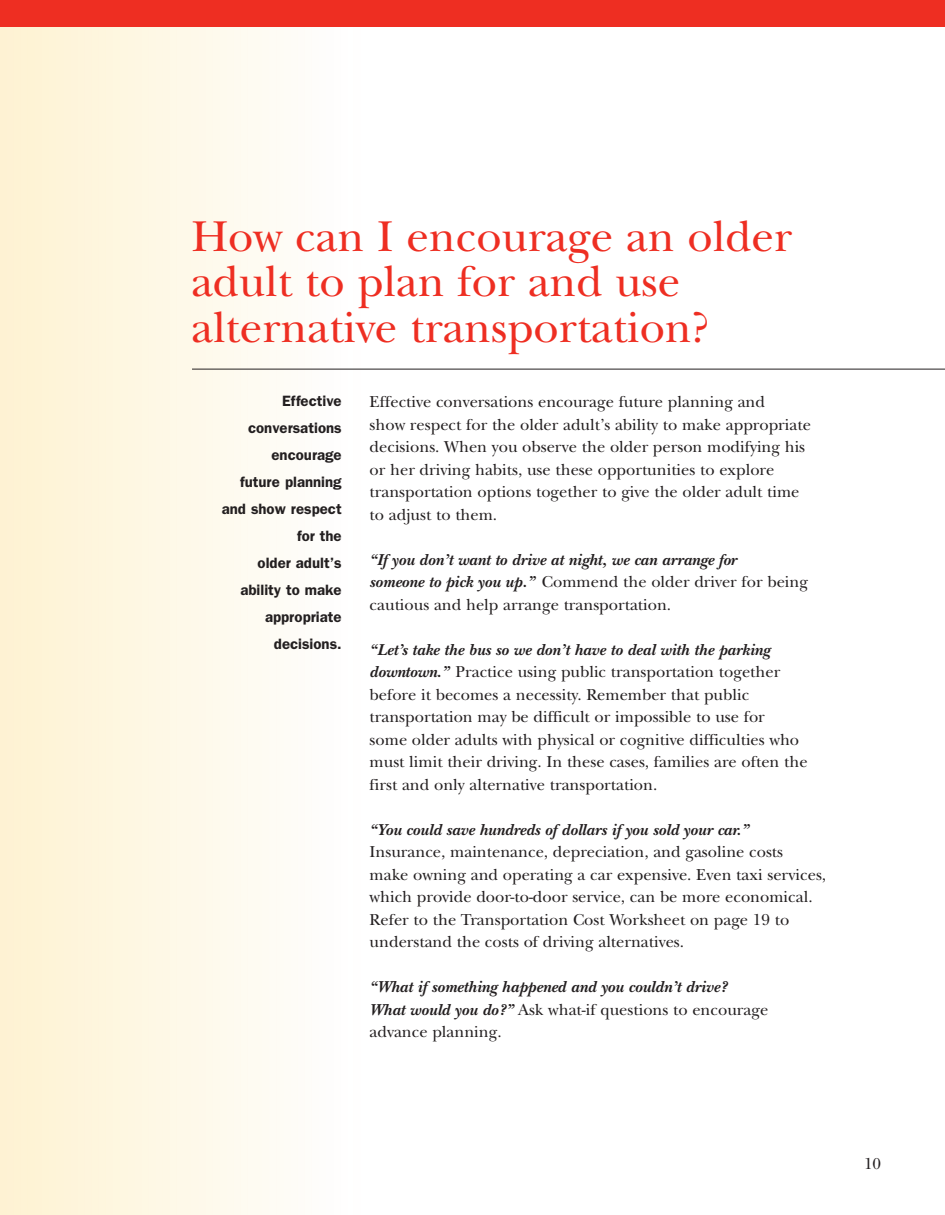
<style>
.page{position:relative;width:945px;height:1215px;background:#fff}
.page>*{position:absolute;margin:0;border:0;box-sizing:border-box;transform-origin:0 0}
.t1{font:45px/45.8px "New Baskerville";color:#ee2e22}
.t2{font:16.5px/22.5px "New Baskerville";color:#231f20}
.t3{font:italic 700 16.5px/22.5px "New Baskerville";color:#231f20}
.t4{font:600 15px/27px "Franklin Gothic";color:#231f20;text-align:right}
.s1{font-weight:700;font-style:italic}
.s2{font-weight:400;font-style:normal}
</style>
<div class="page">
<div style="left:0;top:0;width:9px;height:1215px;background:#fef2d3"></div>
<div style="left:3px;top:0;width:14px;height:1215px;background:#fef2d4"></div>
<div style="left:17px;top:0;width:14px;height:1215px;background:#fef3d5"></div>
<div style="left:25px;top:0;width:13px;height:1215px;background:#fef3d5"></div>
<div style="left:32px;top:0;width:13px;height:1215px;background:#fef3d6"></div>
<div style="left:39px;top:0;width:13px;height:1215px;background:#fef4d7"></div>
<div style="left:46px;top:0;width:13px;height:1215px;background:#fef4d8"></div>
<div style="left:53px;top:0;width:13px;height:1215px;background:#fef4d9"></div>
<div style="left:60px;top:0;width:13px;height:1215px;background:#fef4da"></div>
<div style="left:67px;top:0;width:13px;height:1215px;background:#fef4db"></div>
<div style="left:74px;top:0;width:14px;height:1215px;background:#fef5dc"></div>
<div style="left:88px;top:0;width:14px;height:1215px;background:#fef6dd"></div>
<div style="left:96px;top:0;width:13px;height:1215px;background:#fef6de"></div>
<div style="left:103px;top:0;width:13px;height:1215px;background:#fef6df"></div>
<div style="left:110px;top:0;width:13px;height:1215px;background:#fef7e0"></div>
<div style="left:117px;top:0;width:13px;height:1215px;background:#fef7e1"></div>
<div style="left:124px;top:0;width:13px;height:1215px;background:#fef7e2"></div>
<div style="left:131px;top:0;width:13px;height:1215px;background:#fef7e3"></div>
<div style="left:138px;top:0;width:14px;height:1215px;background:#fef8e4"></div>
<div style="left:152px;top:0;width:14px;height:1215px;background:#fef8e6"></div>
<div style="left:160px;top:0;width:13px;height:1215px;background:#fef8e6"></div>
<div style="left:167px;top:0;width:13px;height:1215px;background:#fef9e8"></div>
<div style="left:174px;top:0;width:13px;height:1215px;background:#fef9e9"></div>
<div style="left:181px;top:0;width:13px;height:1215px;background:#fef9e9"></div>
<div style="left:188px;top:0;width:13px;height:1215px;background:#fef9ea"></div>
<div style="left:195px;top:0;width:13px;height:1215px;background:#fef9eb"></div>
<div style="left:202px;top:0;width:13px;height:1215px;background:#fefaec"></div>
<div style="left:209px;top:0;width:14px;height:1215px;background:#fefaed"></div>
<div style="left:223px;top:0;width:14px;height:1215px;background:#fefaef"></div>
<div style="left:231px;top:0;width:13px;height:1215px;background:#fefaf0"></div>
<div style="left:238px;top:0;width:13px;height:1215px;background:#fefbf1"></div>
<div style="left:245px;top:0;width:13px;height:1215px;background:#fefbf2"></div>
<div style="left:252px;top:0;width:13px;height:1215px;background:#fefbf2"></div>
<div style="left:259px;top:0;width:13px;height:1215px;background:#fefbf3"></div>
<div style="left:266px;top:0;width:13px;height:1215px;background:#fefcf5"></div>
<div style="left:273px;top:0;width:13px;height:1215px;background:#fefcf5"></div>
<div style="left:280px;top:0;width:14px;height:1215px;background:#fefcf6"></div>
<div style="left:295px;top:0;width:13px;height:1215px;background:#fefcf8"></div>
<div style="left:302px;top:0;width:13px;height:1215px;background:#fefdf9"></div>
<div style="left:309px;top:0;width:13px;height:1215px;background:#fefdfa"></div>
<div style="left:316px;top:0;width:13px;height:1215px;background:#fefdfb"></div>
<hr style="left:192px;top:369px;width:753px;height:1px;background:#231f20">
<div style="left:0;top:0;width:945px;height:27px;background:#ee2e22"></div>
<h1 class="t1" style="left:191px;top:219px;width:602px">How can I encourage an older adult to plan for and use alternative transportation?</h1>
<p class="t4" style="left:222px;top:389px;width:121px">Effective conversations encourage<br>future planning and show respect for the<br>older adult’s ability to make appropriate decisions.</p>
<p class="t2" style="left:370px;top:393px;width:443px">Effective conversations encourage future planning and<br>show respect for the older adult’s ability to make appropriate decisions. When you observe the older person modifying his or her driving habits, use these opportunities to explore transportation options together to give the older adult time to adjust to them.</p>
<p class="t2" style="left:370px;top:550px;width:440px"><span class="s1">“If you don’t want to drive at night, we can arrange for<br>someone to pick you up.”</span> Commend the older driver for being cautious and help arrange transportation.</p>
<p class="t2" style="left:370px;top:640px;width:440px"><span class="s1">“Let’s take the bus so we don’t have to deal with the parking downtown.”</span> Practice using public transportation together before it becomes a necessity. Remember that public transportation may be difficult or impossible to use for<br>some older adults with physical or cognitive difficulties who must limit their driving. In these cases, families are often the first and only alternative transportation.</p>
<p class="t3" style="left:370px;top:820px;width:381px">“You could save hundreds of dollars if you sold your car.”</p>
<p class="t2" style="left:370px;top:843px;width:458px">Insurance, maintenance, depreciation, and gasoline costs make owning and operating a car expensive. Even taxi services, which provide door-to-door service, can be more economical.<br>Refer to the Transportation Cost Worksheet on page 19 to understand the costs of driving alternatives.</p>
<p class="t3" style="left:370px;top:978px;width:400px">“What if something happened and you couldn’t drive?<br>What would you do?” <span class="s2">Ask what-if questions to encourage advance planning.</span></p>
<p class="t2" style="left:864px;top:1154px;width:19px">10</p>
</div>
